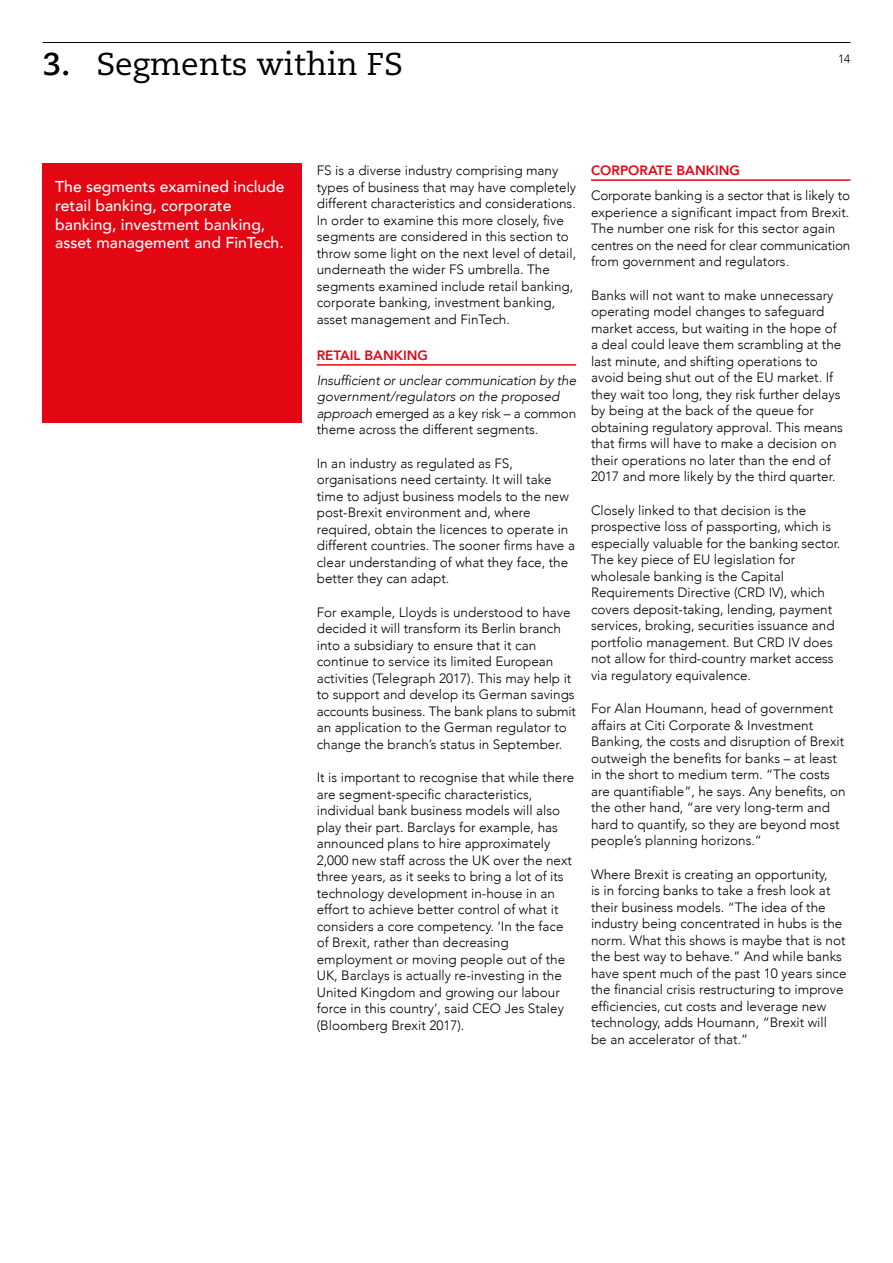
<style>
.page{position:relative;width:893px;height:1263px;background:#fff}
.page>*{position:absolute;margin:0;border:0;box-sizing:border-box;transform-origin:0 0}
.t1{font:31.5px "Caecilia";color:#000}
.t2{font:500 15.75px/18.8px "Avenir";color:#fff}
.t3{font:300 13.5px/16.5px "Avenir";color:#000}
.t4{font:italic 300 13.5px/16.5px "Avenir";letter-spacing:-.01em;color:#000}
.t5{font:800 13.5px "Avenir";color:#e30613}
.t6{font:300 12px "Avenir";color:#000}
.s1{font-weight:700}
.s2{font-style:normal}
</style>
<div class="page">
<hr style="left:317px;top:364px;width:259px;height:2px;background:#e30613">
<hr style="left:591px;top:179px;width:259px;height:2px;background:#e30613">
<hr style="left:43px;top:42px;width:807px;height:1px;background:#000">
<div style="left:43px;top:164px;width:259px;height:259px;background:#e30613"></div>
<h1 class="t1" style="left:43px;top:46px;width:362px"><span class="s1">3.</span> Segments within FS</h1>
<p class="t6" style="left:838px;top:52px;width:14px">14</p>
<p class="t2" style="left:55px;top:177px;width:231px">The segments examined include retail banking, corporate banking, investment banking, asset management and FinTech.</p>
<p class="t3" style="left:317px;top:162px;width:261px">FS is a diverse industry comprising many types of business that may have completely different characteristics and considerations.<br>In order to examine this more closely, five segments are considered in this section to throw some light on the next level of detail, underneath the wider FS umbrella. The segments examined include retail banking, corporate banking, investment banking, asset management and FinTech.</p>
<p class="t5" style="left:317px;top:345px;width:113px">RETAIL BANKING</p>
<p class="t4" style="left:317px;top:372px;width:261px">Insufficient or unclear communication by the government/regulators on the proposed approach <span class="s2">emerged as a key risk – a common theme across the different segments.</span></p>
<p class="t3" style="left:317px;top:455px;width:260px">In an industry as regulated as FS, organisations need certainty. It will take time to adjust business models to the new post-Brexit environment and, where required, obtain the licences to operate in different countries. The sooner firms have a clear understanding of what they face, the better they can adapt.</p>
<p class="t3" style="left:317px;top:604px;width:261px">For example, Lloyds is understood to have decided it will transform its Berlin branch into a subsidiary to ensure that it can continue to service its limited European activities (Telegraph 2017). This may help it to support and develop its German savings accounts business. The bank plans to submit an application to the German regulator to change the branch’s status in September.</p>
<p class="t3" style="left:317px;top:769px;width:259px">It is important to recognise that while there are segment-specific characteristics, individual bank business models will also play their part. Barclays for example, has announced plans to hire approximately 2,000 new staff across the UK over the next three years, as it seeks to bring a lot of its technology development in-house in an effort to achieve better control of what it considers a core competency. ‘In the face of Brexit, rather than decreasing employment or moving people out of the UK, Barclays is actually re-investing in the United Kingdom and growing our labour force in this country’, said CEO Jes Staley (Bloomberg Brexit 2017).</p>
<p class="t5" style="left:591px;top:160px;width:150px">CORPORATE BANKING</p>
<p class="t3" style="left:591px;top:187px;width:261px">Corporate banking is a sector that is likely to experience a significant impact from Brexit.<br>The number one risk for this sector again centres on the need for clear communication from government and regulators.</p>
<p class="t3" style="left:591px;top:287px;width:253px">Banks will not want to make unnecessary operating model changes to safeguard market access, but waiting in the hope of a deal could leave them scrambling at the last minute, and shifting operations to avoid being shut out of the EU market. If they wait too long, they risk further delays by being at the back of the queue for obtaining regulatory approval. This means that firms will have to make a decision on their operations no later than the end of 2017 and more likely by the third quarter.</p>
<p class="t3" style="left:591px;top:502px;width:251px">Closely linked to that decision is the prospective loss of passporting, which is especially valuable for the banking sector.<br>The key piece of EU legislation for wholesale banking is the Capital Requirements Directive (CRD IV), which covers deposit-taking, lending, payment services, broking, securities issuance and portfolio management. But CRD IV does not allow for third-country market access via regulatory equivalence.</p>
<p class="t3" style="left:591px;top:700px;width:256px">For Alan Houmann, head of government affairs at Citi Corporate &amp; Investment Banking, the costs and disruption of Brexit outweigh the benefits for banks – at least in the short to medium term. “The costs are quantifiable”, he says. Any benefits, on the other hand, “are very long-term and hard to quantify, so they are beyond most people’s planning horizons.”</p>
<p class="t3" style="left:591px;top:866px;width:257px">Where Brexit is creating an opportunity,<br>is in forcing banks to take a fresh look at their business models. “The idea of the industry being concentrated in hubs is the norm. What this shows is maybe that is not the best way to behave.” And while banks have spent much of the past 10 years since the financial crisis restructuring to improve efficiencies, cut costs and leverage new technology, adds Houmann, “Brexit will<br>be an accelerator of that.”</p>
</div>
